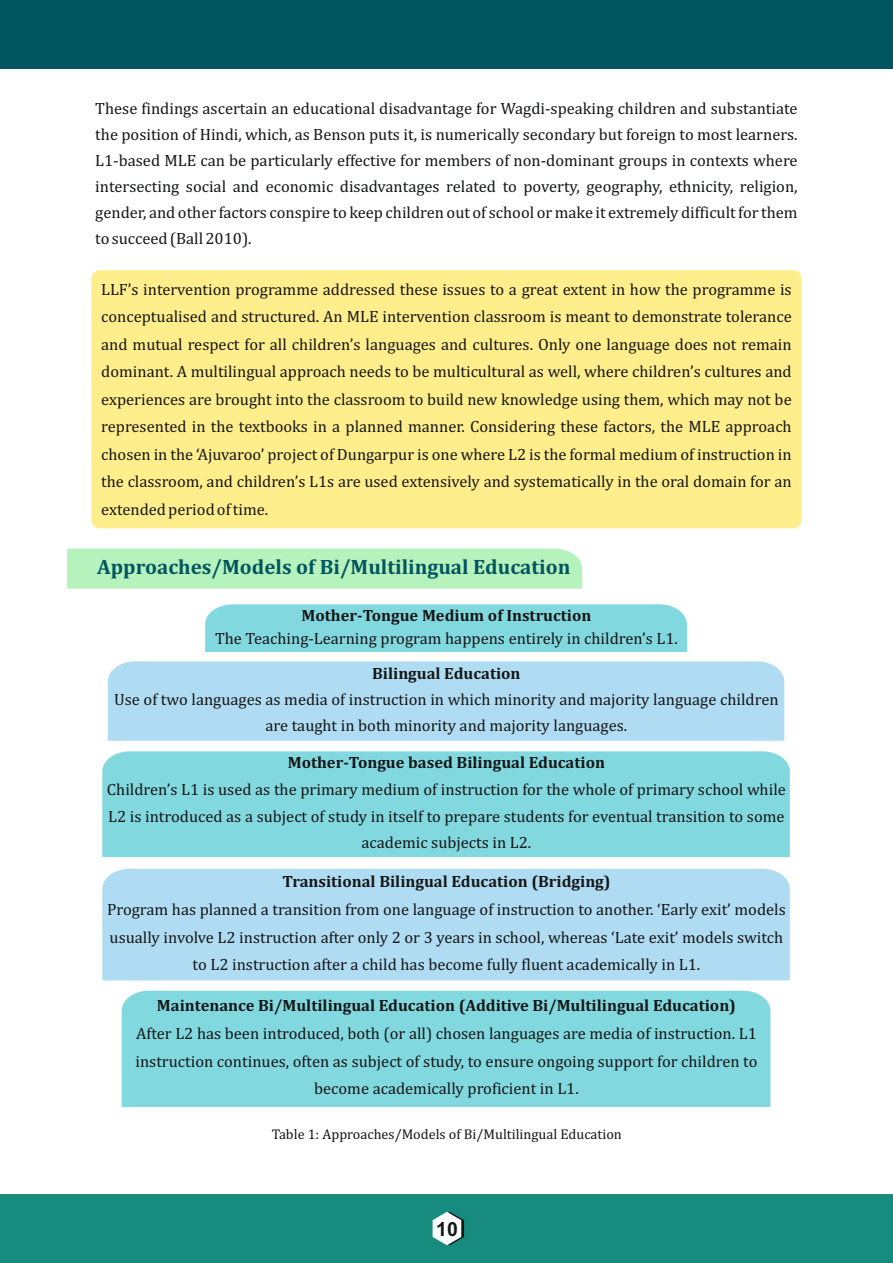
<style>
.page{position:relative;width:893px;height:1263px;background:#fff}
.page>*{position:absolute;margin:0;border:0;box-sizing:border-box;transform-origin:0 0}
.t1{font:700 21px "Cambria";color:#005560}
.t2{font:700 19.5px "Arial";color:#151616}
.t3{font:16.5px/27.5px "Cambria";color:#151616;text-align:center}
.t4{font:700 16.5px "Cambria";color:#151616}
.t5{font:14.25px "Cambria";color:#151616}
</style>
<div class="page">
<div style="left:0;top:1194px;width:893px;height:69px;background:#178b7e"></div>
<div style="left:0;top:0;width:893px;height:69px;background:#005560"></div>
<svg style="left:433px;top:1212px;width:31px;height:33px"></svg>
<div style="left:108px;top:661px;width:676px;height:80px;background:#afdcf2"></div>
<div style="left:102px;top:751px;width:688px;height:106px;background:#82d8df"></div>
<div style="left:102px;top:869px;width:688px;height:111px;background:#afdcf2"></div>
<div style="left:122px;top:991px;width:648px;height:116px;background:#82d8df"></div>
<div style="left:91px;top:270px;width:711px;height:258px;background:#ffee8b;border-radius:9px"></div>
<div style="left:67px;top:549px;width:515px;height:40px;background:#b6f2bc"></div>
<div style="left:205px;top:604px;width:482px;height:48px;background:#82d8df"></div>
<p class="t3" style="left:95px;top:97px;width:704px;line-height:26px;text-align:justify">These findings ascertain an educational disadvantage for Wagdi-speaking children and substantiate the position of Hindi, which, as Benson puts it, is numerically secondary but foreign to most learners.<br>L1-based MLE can be particularly effective for members of non-dominant groups in contexts where intersecting social and economic disadvantages related to poverty, geography, ethnicity, religion, gender, and other factors conspire to keep children out of school or make it extremely difficult for them to succeed (Ball 2010).</p>
<p class="t3" style="left:101px;top:276px;width:692px;text-align:justify">LLF’s intervention programme addressed these issues to a great extent in how the programme is conceptualised and structured. An MLE intervention classroom is meant to demonstrate tolerance and mutual respect for all children’s languages and cultures. Only one language does not remain dominant. A multilingual approach needs to be multicultural as well, where children’s cultures and experiences are brought into the classroom to build new knowledge using them, which may not be represented in the textbooks in a planned manner. Considering these factors, the MLE approach chosen in the ‘Ajuvaroo’ project of Dungarpur is one where L2 is the formal medium of instruction in the classroom, and children’s L1s are used extensively and systematically in the oral domain for an extended period of time.</p>
<p class="t1" style="left:97px;top:557px;width:475px">Approaches/Models of Bi/Multilingual Education</p>
<p class="t4" style="left:302px;top:608px;width:291px">Mother-Tongue Medium of Instruction</p>
<p class="t3" style="left:215px;top:625px;width:464px">The Teaching-Learning program happens entirely in children’s L1.</p>
<p class="t4" style="left:372px;top:666px;width:150px">Bilingual Education</p>
<p class="t3" style="left:114px;top:687px;width:666px;line-height:26.2px">Use of two languages as media of instruction in which minority and majority language children are taught in both minority and majority languages.</p>
<p class="t4" style="left:288px;top:755px;width:319px">Mother-Tongue based Bilingual Education</p>
<p class="t3" style="left:107px;top:777px;width:680px;line-height:26.8px">Children’s L1 is used as the primary medium of instruction for the whole of primary school while<br>L2 is introduced as a subject of study in itself to prepare students for eventual transition to some academic subjects in L2.</p>
<p class="t4" style="left:282px;top:874px;width:330px">Transitional Bilingual Education (Bridging)</p>
<p class="t3" style="left:107px;top:896px;width:680px">Program has planned a transition from one language of instruction to another. ‘Early exit’ models usually involve L2 instruction after only 2 or 3 years in school, whereas ‘Late exit’ models switch to L2 instruction after a child has become fully fluent academically in L1.</p>
<p class="t4" style="left:157px;top:998px;width:581px">Maintenance Bi/Multilingual Education (Additive Bi/Multilingual Education)</p>
<p class="t3" style="left:135px;top:1021px;width:623px">After L2 has been introduced, both (or all) chosen languages are media of instruction. L1 instruction continues, often as subject of study, to ensure ongoing support for children to become academically proficient in L1.</p>
<p class="t5" style="left:272px;top:1128px;width:352px">Table 1: Approaches/Models of Bi/Multilingual Education</p>
<p class="t2" style="left:436px;top:1221px;width:23px">10</p>
</div>
